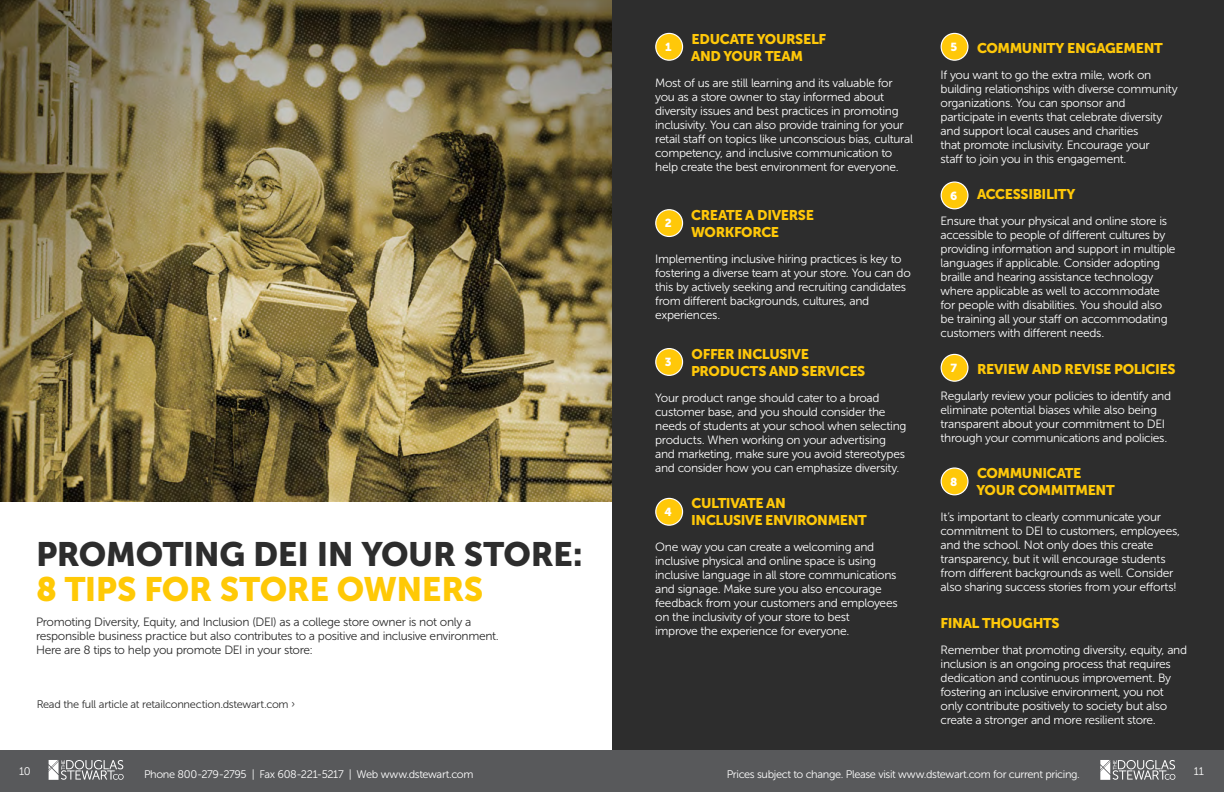
<style>
.page{position:relative;width:1224px;height:792px;background:#fff}
.page>*{position:absolute;margin:0;border:0;box-sizing:border-box;transform-origin:0 0}
.t1{font:33.6px "Museo Sans 900";letter-spacing:-.015em;color:#2d2d2d}
.t2{font:33.6px "Museo Sans 900";letter-spacing:-.015em;color:#ffc906}
.t3{font:14px/17px "Museo Sans 900";letter-spacing:-.025em;color:#ffc809}
.t4{font:12px/14px "Museo Sans 300";letter-spacing:-.025em;color:#fff}
.t5{font:12px/14px "Museo Sans 300";letter-spacing:-.025em;color:#2d2d2d}
.t6{font:11.6px "Museo Sans 900";color:#fff}
.t7{font:11px "Museo Sans 300";letter-spacing:-.035em;color:#fff}
.t8{font:11px "Museo Sans 300";letter-spacing:-.02em;color:#2d2d2d}
</style>
<div class="page">
<img style="left:0;top:0;width:612px;height:501px">
<div style="left:612px;top:0;width:612px;height:756px;background:#2d2d2d"></div>
<div style="left:656px;top:33px;width:27px;height:27px;background:#ffc809;border-radius:50%"></div>
<div style="left:655px;top:33px;width:28px;height:28px;border:1px solid #fff;border-radius:50%"></div>
<div style="left:656px;top:210px;width:27px;height:26px;background:#ffc809;border-radius:50%"></div>
<div style="left:655px;top:209px;width:28px;height:28px;border:1px solid #fff;border-radius:50%"></div>
<div style="left:656px;top:349px;width:27px;height:26px;background:#ffc809;border-radius:50%"></div>
<div style="left:655px;top:348px;width:28px;height:28px;border:1px solid #fff;border-radius:50%"></div>
<div style="left:656px;top:498px;width:27px;height:27px;background:#ffc809;border-radius:50%"></div>
<div style="left:655px;top:498px;width:28px;height:28px;border:1px solid #fff;border-radius:50%"></div>
<div style="left:941px;top:33px;width:27px;height:27px;background:#ffc809;border-radius:50%"></div>
<div style="left:941px;top:33px;width:28px;height:28px;border:1px solid #fff;border-radius:50%"></div>
<div style="left:941px;top:182px;width:27px;height:27px;background:#ffc809;border-radius:50%"></div>
<div style="left:941px;top:181px;width:28px;height:28px;border:1px solid #fff;border-radius:50%"></div>
<div style="left:941px;top:354px;width:27px;height:27px;background:#ffc809;border-radius:50%"></div>
<div style="left:941px;top:354px;width:28px;height:28px;border:1px solid #fff;border-radius:50%"></div>
<div style="left:941px;top:468px;width:27px;height:27px;background:#ffc809;border-radius:50%"></div>
<div style="left:941px;top:467px;width:28px;height:28px;border:1px solid #fff;border-radius:50%"></div>
<div style="left:0;top:750px;width:612px;height:42px;background:#58595b"></div>
<div style="left:612px;top:750px;width:612px;height:42px;background:#58595b"></div>
<svg style="left:49px;top:760px;width:75px;height:20px"></svg>
<svg style="left:1100px;top:760px;width:75px;height:20px"></svg>
<h1 class="t1" style="left:36px;top:535px;width:549px">PROMOTING DEI IN YOUR STORE:</h1>
<h1 class="t2" style="left:36px;top:570px;width:449px">8 TIPS FOR STORE OWNERS</h1>
<p class="t5" style="left:36px;top:614px;width:464px">Promoting Diversity, Equity, and Inclusion (DEI) as a college store owner is not only a responsible business practice but also contributes to a positive and inclusive environment.<br>Here are 8 tips to help you promote DEI in your store:</p>
<p class="t8" style="left:36px;top:698px;width:260px">Read the full article at retailconnection.dstewart.com ›</p>
<p class="t6" style="left:665px;top:40px;width:8px">1</p>
<p class="t3" style="left:691px;top:30px;width:136px">EDUCATE YOURSELF<br>AND YOUR TEAM</p>
<p class="t4" style="left:655px;top:76px;width:259px">Most of us are still learning and its valuable for you as a store owner to stay informed about diversity issues and best practices in promoting inclusivity. You can also provide training for your retail staff on topics like unconscious bias, cultural competency, and inclusive communication to help create the best environment for everyone.</p>
<p class="t6" style="left:665px;top:217px;width:8px">2</p>
<p class="t3" style="left:691px;top:206px;width:124px">CREATE A DIVERSE<br>WORKFORCE</p>
<p class="t4" style="left:655px;top:252px;width:257px">Implementing inclusive hiring practices is key to fostering a diverse team at your store. You can do this by actively seeking and recruiting candidates from different backgrounds, cultures, and experiences.</p>
<p class="t6" style="left:665px;top:356px;width:8px">3</p>
<p class="t3" style="left:691px;top:345px;width:176px">OFFER INCLUSIVE<br>PRODUCTS AND SERVICES</p>
<p class="t4" style="left:655px;top:391px;width:253px">Your product range should cater to a broad customer base, and you should consider the needs of students at your school when selecting products. When working on your advertising and marketing, make sure you avoid stereotypes and consider how you can emphasize diversity.</p>
<p class="t6" style="left:665px;top:505px;width:9px">4</p>
<p class="t3" style="left:691px;top:495px;width:177px">CULTIVATE AN<br>INCLUSIVE ENVIRONMENT</p>
<p class="t4" style="left:655px;top:540px;width:244px">One way you can create a welcoming and inclusive physical and online space is using inclusive language in all store communications and signage. Make sure you also encourage feedback from your customers and employees on the inclusivity of your store to best<br>improve the experience for everyone.</p>
<p class="t6" style="left:950px;top:40px;width:8px">5</p>
<p class="t3" style="left:977px;top:39px;width:187px">COMMUNITY ENGAGEMENT</p>
<p class="t4" style="left:941px;top:68px;width:239px">If you want to go the extra mile, work on building relationships with diverse community organizations. You can sponsor and participate in events that celebrate diversity and support local causes and charities<br>that promote inclusivity. Encourage your<br>staff to join you in this engagement.</p>
<p class="t6" style="left:950px;top:189px;width:9px">6</p>
<p class="t3" style="left:977px;top:186px;width:100px">ACCESSIBILITY</p>
<p class="t4" style="left:941px;top:214px;width:236px">Ensure that your physical and online store is accessible to people of different cultures by providing information and support in multiple languages if applicable. Consider adopting braille and hearing assistance technology where applicable as well to accommodate for people with disabilities. You should also be training all your staff on accommodating customers with different needs.</p>
<p class="t6" style="left:950px;top:361px;width:8px">7</p>
<p class="t3" style="left:977px;top:360px;width:200px">REVIEW AND REVISE POLICIES</p>
<p class="t4" style="left:941px;top:389px;width:232px">Regularly review your policies to identify and eliminate potential biases while also being transparent about your commitment to DEI through your communications and policies.</p>
<p class="t6" style="left:950px;top:475px;width:9px">8</p>
<p class="t3" style="left:977px;top:465px;width:140px">COMMUNICATE<br>YOUR COMMITMENT</p>
<p class="t4" style="left:941px;top:510px;width:241px">It’s important to clearly communicate your commitment to DEI to customers, employees, and the school. Not only does this create transparency, but it will encourage students from different backgrounds as well. Consider also sharing success stories from your efforts!</p>
<p class="t3" style="left:941px;top:614px;width:121px">FINAL THOUGHTS</p>
<p class="t4" style="left:941px;top:643px;width:248px">Remember that promoting diversity, equity, and inclusion is an ongoing process that requires dedication and continuous improvement. By fostering an inclusive environment, you not only contribute positively to society but also create a stronger and more resilient store.</p>
<p class="t7" style="left:19px;top:765px;width:13px">10</p>
<p class="t7" style="left:1194px;top:765px;width:12px">11</p>
<p class="t7" style="left:144px;top:768px;width:331px">Phone 800-279-2795 | Fax 608-221-5217 | Web www.dstewart.com</p>
<p class="t7" style="left:727px;top:768px;width:355px">Prices subject to change. Please visit www.dstewart.com for current pricing.</p>
</div>
